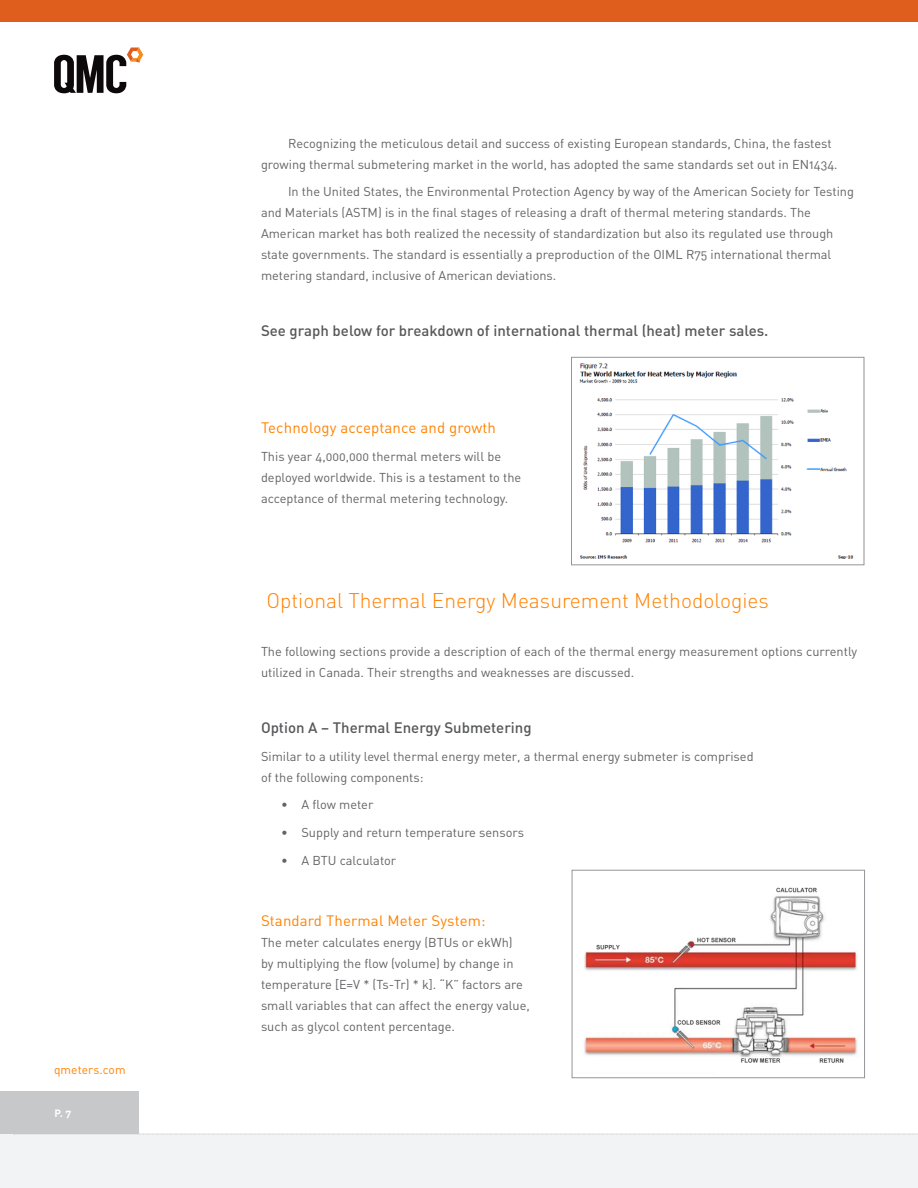
<style>
.page{position:relative;width:918px;height:1188px;background:#fff}
.page>*{position:absolute;margin:0;border:0;box-sizing:border-box;transform-origin:0 0}
.t1{font:21px "DIN Light Alternate";color:#ff8200}
.Body_Copy{font:15px "DIN Medium Alternate";color:#57585a}
.Body_Copy-2{font:15px "DIN Regular Alternate";letter-spacing:.01em;color:#ff8200}
.Body_Copy-3{font:12.75px/21px "DIN Regular Alternate";color:#636366}
.t2{font:12px "DIN Regular Alternate";letter-spacing:.01em;color:#ff8200}
.t3{font:10.5px "DIN Bold Alternate";color:#fff}
</style>
<div class="page">
<div style="left:0;top:1091px;width:140px;height:43px;background:#c7c8ca"></div>
<div style="left:0;top:1134px;width:918px;height:54px;background:#f2f3f4"></div>
<svg style="left:14px;top:1134px;width:904px;height:1px"></svg>
<div style="left:0;top:0;width:918px;height:22px;background:#df5e1e"></div>
<svg style="left:54px;top:48px;width:89px;height:45px"></svg>
<div style="left:571px;top:357px;width:293px;height:208px;border:1px solid #939598"></div>
<img style="left:579px;top:363px;width:275px;height:196px">
<img style="left:584px;top:887px;width:274px;height:176px">
<div style="left:572px;top:870px;width:293px;height:208px;border:1px solid #939598"></div>
<p class="t2" style="left:54px;top:1062px;width:73px">qmeters.com</p>
<p class="t3" style="left:55px;top:1106px;width:18px">P. 7</p>
<p class="Body_Copy-3" style="left:261px;top:132px;width:578px;text-indent:27px">Recognizing the meticulous detail and success of existing European standards, China, the fastest growing thermal submetering market in the world, has adopted the same standards set out in EN1434.</p>
<p class="Body_Copy-3" style="left:261px;top:181px;width:595px;text-indent:27px">In the United States, the Environmental Protection Agency by way of the American Society for Testing and Materials (ASTM) is in the final stages of releasing a draft of thermal metering standards. The American market has both realized the necessity of standardization but also its regulated use through state governments. The standard is essentially a preproduction of the OIML R75 international thermal metering standard, inclusive of American deviations.</p>
<p class="Body_Copy" style="left:261px;top:321px;width:509px">See graph below for breakdown of international thermal (heat) meter sales.</p>
<p class="Body_Copy-2" style="left:261px;top:418px;width:237px">Technology acceptance and growth</p>
<p class="Body_Copy-3" style="left:261px;top:446px;width:262px">This year 4,000,000 thermal meters will be deployed worldwide. This is a testament to the acceptance of thermal metering technology.</p>
<p class="t1" style="left:266px;top:587px;width:504px">Optional Thermal Energy Measurement Methodologies</p>
<p class="Body_Copy-3" style="left:261px;top:641px;width:598px">The following sections provide a description of each of the thermal energy measurement options currently utilized in Canada. Their strengths and weaknesses are discussed.</p>
<p class="Body_Copy" style="left:261px;top:718px;width:272px">Option A – Thermal Energy Submetering</p>
<p class="Body_Copy-3" style="left:261px;top:745px;width:494px">Similar to a utility level thermal energy meter, a thermal energy submeter is comprised of the following components:</p>
<p class="Body_Copy-3" style="left:281px;top:794px;width:94px">• A flow meter</p>
<p class="Body_Copy-3" style="left:281px;top:822px;width:244px">• Supply and return temperature sensors</p>
<p class="Body_Copy-3" style="left:281px;top:850px;width:117px">• A BTU calculator</p>
<p class="Body_Copy-2" style="left:261px;top:911px;width:226px">Standard Thermal Meter System:</p>
<p class="Body_Copy-3" style="left:261px;top:931px;width:270px">The meter calculates energy (BTUs or ekWh)<br>by multiplying the flow (volume) by change in temperature [E=V * (Ts-Tr) * k]. “K” factors are small variables that can affect the energy value, such as glycol content percentage.</p>
</div>
